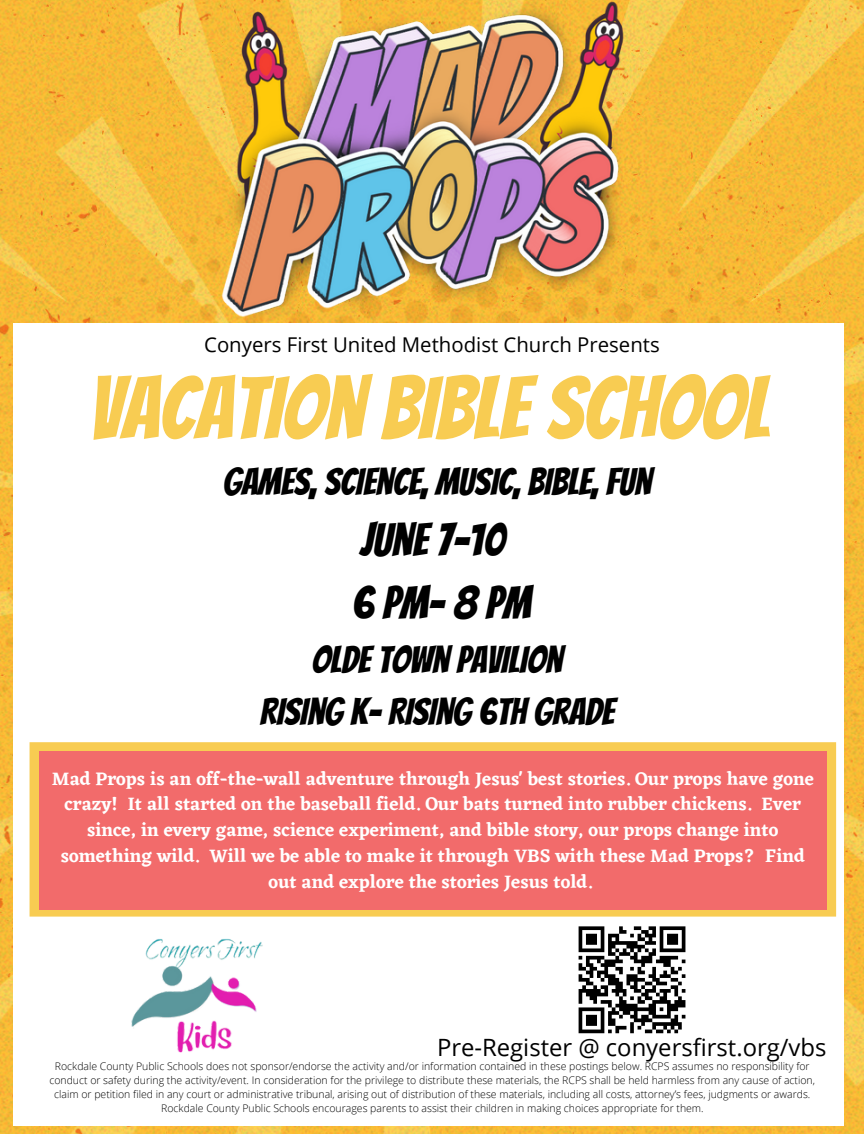
<style>
.page{position:relative;width:864px;height:1134px;background:#fff}
.page>*{position:absolute;margin:0;border:0;box-sizing:border-box;transform-origin:0 0}
.t1{font:87px "Bangers";color:#f8cc52}
.t2{font:45.45px "Bangers";color:#000}
.t3{font:37.35px "Bangers";color:#000}
.t4{font:23.85px "Open Sans";color:#000}
.t5{font:20.4px "Open Sans";color:#000}
.t6{font:600 18.75px/25.8px "Eczar";color:#fff;text-align:center}
.t7{font:300 10.5px/14px "Open Sans";color:#000;text-align:center}
</style>
<div class="page">
<img style="left:0;top:0;width:864px;height:1134px">
<div style="left:14px;top:323px;width:830px;height:802px;background:#fff"></div>
<img style="left:190px;top:0;width:484px;height:323px">
<svg style="left:30px;top:742px;width:806px;height:175px;fill:#f8cc52"></svg>
<svg style="left:579px;top:926px;width:106px;height:107px"></svg>
<div style="left:39px;top:751px;width:788px;height:159px;background:#f26b6b"></div>
<img style="left:96px;top:910px;width:216px;height:143px">
<p class="t5" style="left:204px;top:330px;width:457px">Conyers First United Methodist Church Presents</p>
<p class="t1" style="left:88px;top:362px;width:683px">VACATION BIBLE SCHOOL</p>
<p class="t3" style="left:223px;top:462px;width:430px">GAMES, SCIENCE, MUSIC, BIBLE, FUN</p>
<p class="t2" style="left:360px;top:516px;width:146px">JUNE 7-10</p>
<p class="t2" style="left:352px;top:579px;width:181px">6PM-8PM</p>
<p class="t3" style="left:312px;top:640px;width:252px">OLDE TOWN PAVILION</p>
<p class="t3" style="left:260px;top:692px;width:356px">RISING K- RISING 6TH GRADE</p>
<p class="t6" style="left:52px;top:765px;width:764px">Mad Props is an off-the-wall adventure through Jesus' best stories. Our props have gone crazy! It all started on the baseball field. Our bats turned into rubber chickens. Ever since, in every game, science experiment, and bible story, our props change into something wild. Will we be able to make it through VBS with these Mad Props? Find out and explore the stories Jesus told.</p>
<p class="t4" style="left:437px;top:1031px;width:391px">Pre-Register @ conyersfirst.org/vbs</p>
<p class="t7" style="left:49px;top:1059px;width:767px">Rockdale County Public Schools does not sponsor/endorse the activity and/or information contained in these postings below. RCPS assumes no responsibility for conduct or safety during the activity/event. In consideration for the privilege to distribute these materials, the RCPS shall be held harmless from any cause of action, claim or petition filed in any court or administrative tribunal, arising out of distribution of these materials, including all costs, attorney’s fees, judgments or awards.<br>Rockdale County Public Schools encourages parents to assist their children in making choices appropriate for them.</p>
</div>
